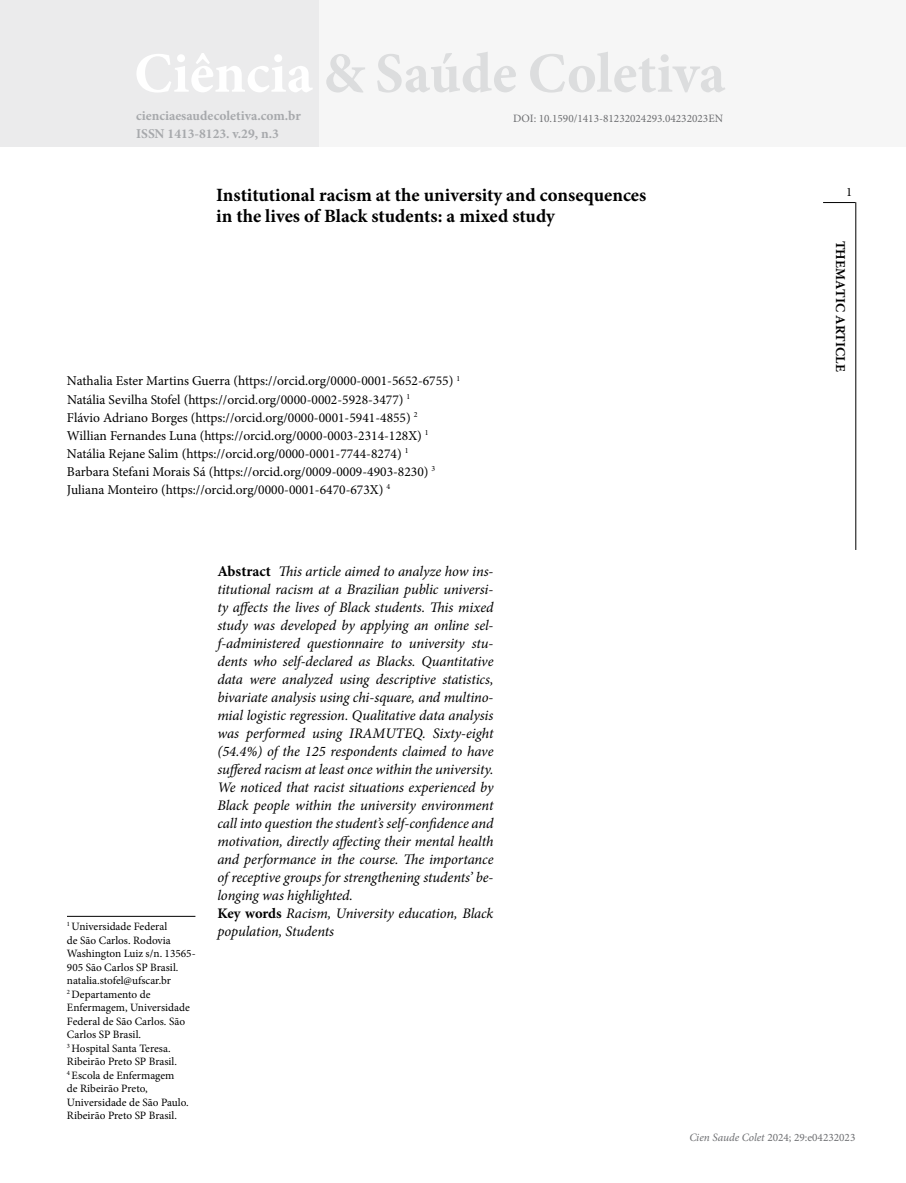
<style>
.page{position:relative;width:906px;height:1183px;background:#fff}
.page>*{position:absolute;margin:0;border:0;box-sizing:border-box;transform-origin:0 0}
.t1{font:700 57px "Minion Pro";letter-spacing:.005em;color:#dcddde}
.t2{font:700 18.75px/21.8px "Minion Pro";color:#000}
.t3{font:italic 14.55px/18px "Minion Pro";letter-spacing:-.01em;color:#000}
.t4{font:13.5px/18px "Minion Pro";color:#000}
.t5{font:700 13.5px/18px "Minion Pro";color:#a7a9ac}
.t6{font:700 13.5px "Minion Pro";letter-spacing:.01em;color:#000}
.t7{font:12.75px "Minion Pro";color:#000}
.t8{font:11.25px/13.5px "Minion Pro";color:#000}
.t9{font:11.25px "Minion Pro";color:#6d6e71}
.s1{color:#fff}
.s2{font-weight:700;font-style:normal;font-size:15px}
.s3{font-weight:700;font-style:normal}
.s4{font-style:italic}
</style>
<div class="page">
<div style="left:319px;top:0;width:587px;height:147px;background:#f6f6f6"></div>
<hr style="left:823px;top:202px;width:32px;height:1px;background:#000">
<hr style="left:855px;top:202px;width:1px;height:348px;background:#000">
<hr style="left:67px;top:915px;width:128px;height:1px;background:#000">
<div style="left:0;top:0;width:319px;height:147px;background:#ebebec"></div>
<h1 class="t1" style="left:134px;top:33px;width:593px"><span class="s1">Ciência</span> &amp; Saúde Coletiva</h1>
<p class="t5" style="left:136px;top:106px;width:166px">cienciaesaudecoletiva.com.br<br>ISSN 1413-8123. v.29, n.3</p>
<p class="t9" style="left:513px;top:111px;width:211px">DOI: 10.1590/1413-81232024293.04232023EN</p>
<p class="t2" style="left:216px;top:183px;width:432px">Institutional racism at the university and consequences in the lives of Black students: a mixed study</p>
<p class="t4" style="left:67px;top:372px;width:395px">Nathalia Ester Martins Guerra (https://orcid.org/0000-0001-5652-6755) <sup>1<br></sup>Natália Sevilha Stofel (https://orcid.org/0000-0002-5928-3477) <sup>1<br></sup>Flávio Adriano Borges (https://orcid.org/0000-0001-5941-4855) <sup>2<br></sup>Willian Fernandes Luna (https://orcid.org/0000-0003-2314-128X) <sup>1<br></sup>Natália Rejane Salim (https://orcid.org/0000-0001-7744-8274) <sup>1<br></sup>Barbara Stefani Morais Sá (https://orcid.org/0009-0009-4903-8230) <sup>3<br></sup>Juliana Monteiro (https://orcid.org/0000-0001-6470-673X) <sup>4</sup></p>
<p class="t8" style="left:67px;top:919px;width:130px"><sup>1</sup> Universidade Federal<br>de São Carlos. Rodovia<br>Washington Luiz s/n. 13565-<br>905 São Carlos SP Brasil. natalia.stofel@ufscar.br<br><sup>2</sup> Departamento de<br>Enfermagem, Universidade<br>Federal de São Carlos. São<br>Carlos SP Brasil.<br><sup>3</sup> Hospital Santa Teresa.<br>Ribeirão Preto SP Brasil.<br><sup>4</sup> Escola de Enfermagem<br>de Ribeirão Preto,<br>Universidade de São Paulo.<br>Ribeirão Preto SP Brasil.</p>
<p class="t3" style="left:217px;top:562px;width:278px"><span class="s2">Abstract</span> This article aimed to analyze how ins&shy;titutional racism at a Brazilian public universi&shy;ty affects the lives of Black students. This mixed study was developed by applying an online sel&shy;f-administered questionnaire to university stu&shy;dents who self-declared as Blacks. Quantitative data were analyzed using descriptive statistics, bivariate analysis using chi-square, and multino&shy;mial logistic regression. Qualitative data analysis was performed using IRAMUTEQ. Sixty-eight (54.4%) of the 125 respondents claimed to have suffered racism at least once within the university.<br>We noticed that racist situations experienced by Black people within the university environment call into question the student’s self-confidence and motivation, directly affecting their mental health and performance in the course. The importance of receptive groups for strengthening students’ be&shy;longing was highlighted.<br><span class="s3">Key words</span> Racism, University education, Black population, Students</p>
<p class="t7" style="left:846px;top:183px;width:8px">1</p>
<p class="t6" style="left:850px;top:240px;width:133px;rotate:90deg">THEMATIC ARTICLE</p>
<p class="t9" style="left:689px;top:1129px;width:168px"><span class="s4">Cien Saude Colet</span> 2024; 29:e04232023</p>
</div>
